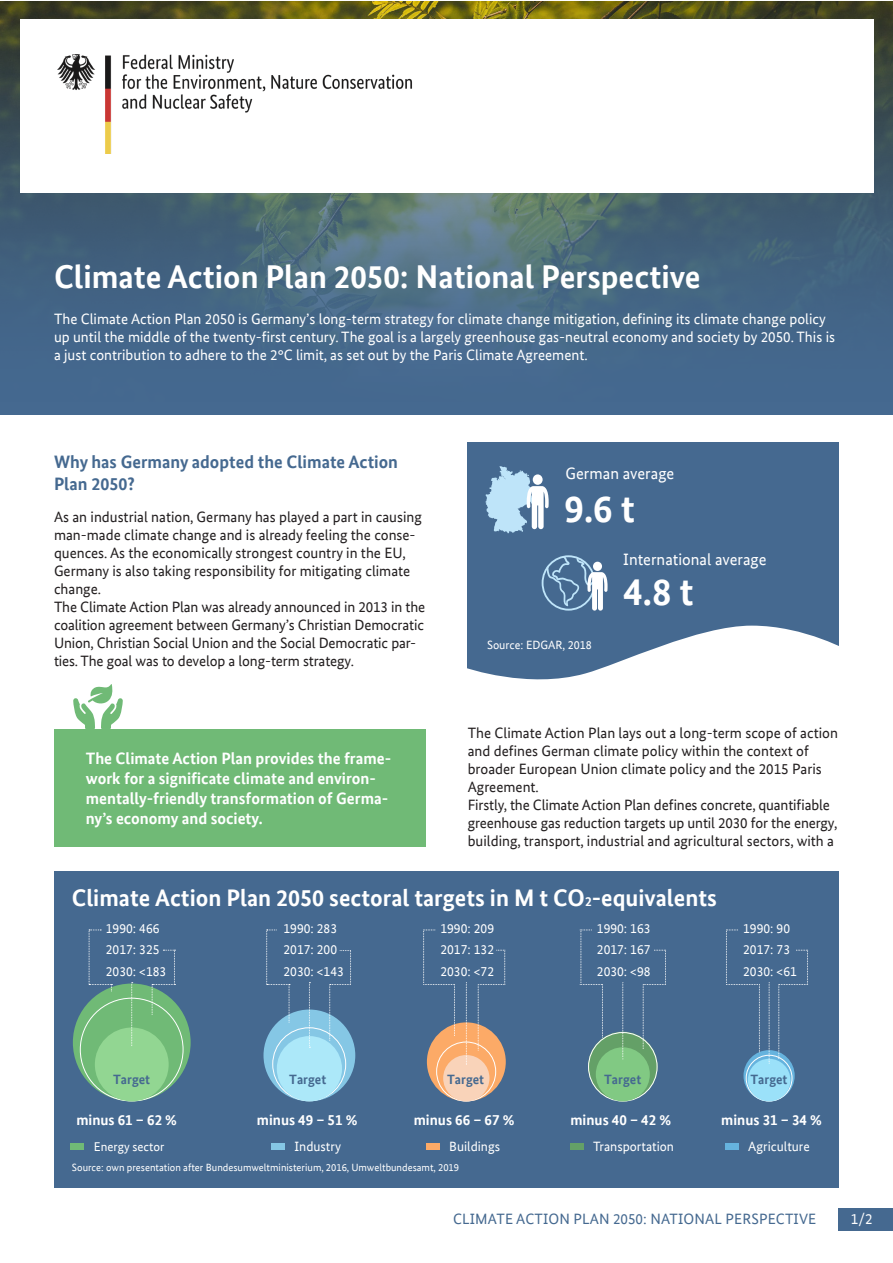
<style>
.page{position:relative;width:893px;height:1263px;background:#fff}
.page>*{position:absolute;margin:0;border:0;box-sizing:border-box;transform-origin:0 0}
.Absatzformat_2{font:700 39px "Bundes Sans Web";color:#fff}
.t1{font:700 33px "Bundes Sans Office";color:#fff}
.t2{font:700 24px "Bundes Sans Web";color:#fff}
.t3{font:700 18px/21.6px "Bundes Sans Office";color:#456990}
.Absatzformat_2-2{font:700 16.5px/19.8px "Bundes Sans Web";color:#fff}
.Absatzformat_2-3{font:16.5px "Bundes Sans Web";color:#fff}
.Absatzformat_3{font:15px/18px "Bundes Sans Office";color:#231f20}
.t4{font:15px/18px "Bundes Sans Office";color:#fff}
.t5{font:700 15px "Bundes Sans Web";color:#fff}
.t6{font:15px "Bundes Sans Web";letter-spacing:.01em;color:#456990}
.t7{font:15px "Bundes Sans Web";color:#fff}
.t8{font:13.5px/21.3px "Bundes Sans Web";color:#fff}
.t9{font:700 13.5px "Bundes Sans Web";color:#456990}
.t10{font:12.75px "Bundes Sans Web";color:#fff}
.Absatzformat_2-4{font:12px "Bundes Sans Web";color:#fff}
.t11{font:10.5px "Bundes Sans Web";color:#fff}
.s1{font-size:13.5px}
</style>
<div class="page">
<div style="left:468px;top:442px;width:371px;height:242px;background:#456990"></div>
<svg style="left:467px;top:626px;width:372px;height:58px"></svg>
<div style="left:54px;top:729px;width:371px;height:117px;background:#70ba76"></div>
<div style="left:839px;top:1208px;width:54px;height:22px;background:#456990"></div>
<svg style="left:485px;top:466px;width:64px;height:68px"></svg>
<div style="left:533px;top:474px;width:10px;height:11px;background:#fff;border-radius:50%"></div>
<svg style="left:542px;top:555px;width:66px;height:56px"></svg>
<div style="left:593px;top:562px;width:9px;height:9px;background:#fff;border-radius:50%"></div>
<svg style="left:0;top:1px;width:893px;height:413px;background:#49677a"></svg>
<div style="left:20px;top:19px;width:854px;height:173px;background:#fff"></div>
<svg style="left:73px;top:684px;width:50px;height:45px"></svg>
<div style="left:54px;top:871px;width:784px;height:317px;background:#456990"></div>
<svg style="left:73px;top:983px;width:118px;height:118px;background:#74ba7d"></svg>
<div style="left:80px;top:998px;width:103px;height:103px;background:#70ba76;border-radius:50%"></div>
<div style="left:95px;top:1027px;width:74px;height:74px;background:#92d692;border-radius:50%"></div>
<svg style="left:89px;top:929px;width:23px;height:62px"></svg>
<svg style="left:152px;top:950px;width:23px;height:66px"></svg>
<svg style="left:131px;top:982px;width:2px;height:64px"></svg>
<div style="left:70px;top:1143px;width:14px;height:6px;background:#70ba76"></div>
<div style="left:263px;top:1009px;width:92px;height:92px;background:#85c7e5;border-radius:50%"></div>
<svg style="left:273px;top:1028px;width:73px;height:73px"></svg>
<div style="left:277px;top:1036px;width:65px;height:65px;background:#ace8f9;border-radius:50%"></div>
<svg style="left:266px;top:929px;width:24px;height:93px"></svg>
<svg style="left:309px;top:982px;width:1px;height:66px"></svg>
<div style="left:271px;top:1143px;width:14px;height:6px;background:#85c7e5"></div>
<svg style="left:329px;top:950px;width:22px;height:90px"></svg>
<div style="left:427px;top:1022px;width:79px;height:79px;background:#fcaa67;border-radius:50%"></div>
<div style="left:436px;top:1042px;width:60px;height:59px;border:1px solid #fff;border-radius:50%"></div>
<div style="left:443px;top:1055px;width:46px;height:46px;background:#f9d3b9;border-radius:50%"></div>
<svg style="left:423px;top:929px;width:32px;height:107px"></svg>
<svg style="left:478px;top:950px;width:28px;height:100px"></svg>
<svg style="left:466px;top:982px;width:1px;height:83px"></svg>
<div style="left:426px;top:1143px;width:14px;height:6px;background:#fcaa67"></div>
<div style="left:588px;top:1032px;width:69px;height:69px;background:#64a067;border-radius:50%"></div>
<div style="left:588px;top:1032px;width:69px;height:69px;border:1px solid #fff;border-radius:50%"></div>
<div style="left:596px;top:1047px;width:54px;height:54px;background:#81c983;border-radius:50%"></div>
<svg style="left:580px;top:929px;width:23px;height:108px"></svg>
<svg style="left:643px;top:950px;width:23px;height:99px"></svg>
<svg style="left:622px;top:982px;width:2px;height:77px"></svg>
<div style="left:570px;top:1143px;width:14px;height:6px;background:#64a067"></div>
<svg style="left:743px;top:1050px;width:52px;height:51px"></svg>
<svg style="left:746px;top:1055px;width:46px;height:46px"></svg>
<div style="left:746px;top:1055px;width:46px;height:46px;border:1px solid #fff;border-radius:50%"></div>
<div style="left:748px;top:1059px;width:42px;height:42px;background:#9be1f9;border-radius:50%"></div>
<svg style="left:726px;top:929px;width:34px;height:124px"></svg>
<svg style="left:778px;top:950px;width:30px;height:110px"></svg>
<svg style="left:769px;top:982px;width:1px;height:82px"></svg>
<div style="left:725px;top:1143px;width:14px;height:6px;background:#66b3de"></div>
<img style="left:58px;top:54px;width:354px;height:100px">
<p class="t1" style="left:54px;top:257px;width:648px">Climate Action Plan 2050: National Perspective</p>
<p class="t4" style="left:54px;top:310px;width:782px">The Climate Action Plan 2050 is Germany’s long-term strategy for climate change mitigation, defining its climate change policy up until the middle of the twenty-first century. The goal is a largely greenhouse gas-neutral economy and society by 2050. This is a just contribution to adhere to the 2°C limit, as set out by the Paris Climate Agreement.</p>
<p class="t3" style="left:54px;top:451px;width:346px">Why has Germany adopted the Climate Action<br>Plan 2050?</p>
<p class="Absatzformat_3" style="left:54px;top:508px;width:369px">As an industrial nation, Germany has played a part in causing man-made climate change and is already feeling the conse&shy;quences. As the economically strongest country in the EU, Germany is also taking responsibility for mitigating climate change.</p>
<p class="Absatzformat_3" style="left:54px;top:598px;width:373px">The Climate Action Plan was already announced in 2013 in the coalition agreement between Germany’s Christian Democratic Union, Christian Social Union and the Social Democratic par&shy;ties. The goal was to develop a long-term strategy.</p>
<p class="Absatzformat_2-2" style="left:86px;top:749px;width:307px">The Climate Action Plan provides the frame&shy;work for a significate climate and environ&shy;mentally-friendly transformation of Germa&shy;ny’s economy and society.</p>
<p class="Absatzformat_2-3" style="left:566px;top:464px;width:110px">German average</p>
<p class="Absatzformat_2" style="left:565px;top:486px;width:72px">9.6 t</p>
<p class="Absatzformat_2-3" style="left:623px;top:550px;width:145px">International average</p>
<p class="Absatzformat_2-4" style="left:487px;top:638px;width:106px">Source: EDGAR, 2018</p>
<p class="Absatzformat_2" style="left:623px;top:569px;width:72px">4.8 t</p>
<p class="Absatzformat_3" style="left:468px;top:724px;width:372px">The Climate Action Plan lays out a long-term scope of action and defines German climate policy within the context of broader European Union climate policy and the 2015 Paris Agreement.</p>
<p class="Absatzformat_3" style="left:468px;top:796px;width:371px">Firstly, the Climate Action Plan defines concrete, quantifiable greenhouse gas reduction targets up until 2030 for the energy, building, transport, industrial and agricultural sectors, with a</p>
<p class="t2" style="left:72px;top:884px;width:646px">Climate Action Plan 2050 sectoral targets in M t CO<span class="s1">2</span>-equivalents</p>
<p class="t8" style="left:106px;top:918px;width:62px">1990: 466<br>2017: 325<br>2030: &lt;183</p>
<p class="t8" style="left:283px;top:918px;width:62px">1990: 283<br>2017: 200<br>2030: &lt;143</p>
<p class="t8" style="left:440px;top:918px;width:55px;text-align:justify">1990: 209<br>2017: 132<br>2030: &lt;72</p>
<p class="t8" style="left:597px;top:918px;width:55px;text-align:justify">1990: 163<br>2017: 167<br>2030: &lt;98</p>
<p class="t8" style="left:743px;top:918px;width:55px">1990: 90<br>2017: 73<br>2030: &lt;61</p>
<p class="t9" style="left:113px;top:1072px;width:39px">Target</p>
<p class="t5" style="left:76px;top:1111px;width:102px">minus 61 – 62 %</p>
<p class="t10" style="left:94px;top:1139px;width:72px">Energy sector</p>
<p class="t9" style="left:289px;top:1072px;width:39px">Target</p>
<p class="t9" style="left:447px;top:1072px;width:39px">Target</p>
<p class="t9" style="left:604px;top:1072px;width:39px">Target</p>
<p class="t9" style="left:750px;top:1072px;width:39px">Target</p>
<p class="t5" style="left:257px;top:1111px;width:102px">minus 49 – 51 %</p>
<p class="t5" style="left:414px;top:1111px;width:102px">minus 66 – 67 %</p>
<p class="t5" style="left:570px;top:1111px;width:102px">minus 40 – 42 %</p>
<p class="t5" style="left:721px;top:1111px;width:102px">minus 31 – 34 %</p>
<p class="t8" style="left:295px;top:1135px;width:48px">Industry</p>
<p class="t8" style="left:449px;top:1135px;width:52px">Buildings</p>
<p class="t8" style="left:593px;top:1135px;width:82px">Transportation</p>
<p class="t8" style="left:748px;top:1135px;width:63px">Agriculture</p>
<p class="t11" style="left:72px;top:1162px;width:389px">Source: own presentation after Bundesumweltministerium, 2016, Umweltbundesamt, 2019</p>
<p class="t6" style="left:453px;top:1210px;width:365px">CLIMATE ACTION PLAN 2050: NATIONAL PERSPECTIVE</p>
<p class="t7" style="left:851px;top:1210px;width:23px">1/2</p>
</div>
